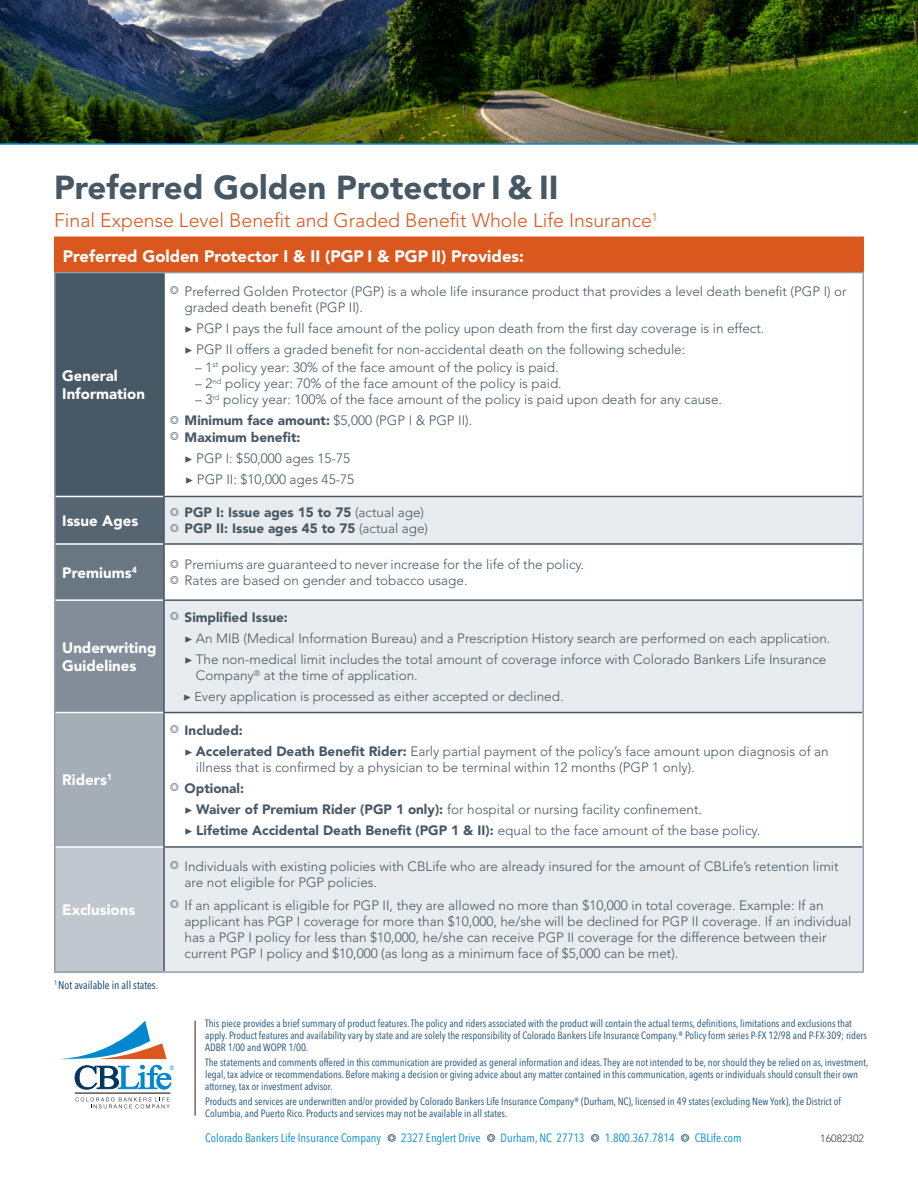
<style>
.page{position:relative;width:918px;height:1188px;background:#fff}
.page>*{position:absolute;margin:0;border:0;box-sizing:border-box;transform-origin:0 0}
.t1{font:900 33px "Avenir LT Std";color:#475865}
.t2{font:300 19.5px "Avenir LT Std";color:#da581e}
.t3{font:900 16.5px "Avenir LT Std";color:#fff}
.t4{font:900 15px/18px "Avenir LT Std";color:#fff}
.t5{font:300 13.5px/21px "Avenir LT Std";color:#475865}
.t6{font:900 13.5px/16.2px "Avenir LT Std";color:#475865}
.t7{font:condensed 12px "Avenir Next LT Pro";color:#0088ce}
.t8{font:condensed 11.25px "Avenir Next LT Pro";color:#003560}
.t9{font:condensed 10.5px/12px "Avenir Next LT Pro";color:#144b74}
.t10{font:300 10.5px "Avenir LT Std";color:#453638}
.t11{font:6.9px "Times New Roman";color:#0088ce}
.s1{font-family:"Meiryo";font-weight:400;font-size:12px}
.s2{font-family:"Minion Pro";font-weight:400}
.s3{font-weight:900}
.s4{font-weight:300}
.s5{font-size:12.75px}
.s6{font-family:"Meiryo UI";font-weight:700;font-stretch:normal;color:#003560}
</style>
<div class="page">
<div style="left:55px;top:238px;width:808px;height:35px;background:#da581e"></div>
<div style="left:55px;top:273px;width:109px;height:223px;background:#475865"></div>
<div style="left:55px;top:496px;width:109px;height:48px;background:#556571"></div>
<svg style="left:165px;top:497px;width:697px;height:474px;fill:#e9ecee"></svg>
<div style="left:55px;top:544px;width:109px;height:56px;background:#697783"></div>
<div style="left:55px;top:600px;width:109px;height:113px;background:#828d99"></div>
<div style="left:55px;top:713px;width:109px;height:134px;background:#a5adb6"></div>
<div style="left:55px;top:847px;width:109px;height:125px;background:#c1c7cf"></div>
<hr style="left:54px;top:240px;width:2px;height:32px;background:#da581e">
<hr style="left:54px;top:237px;width:110px;height:3px;background:#da581e">
<hr style="left:164px;top:237px;width:700px;height:3px;background:#da581e">
<hr style="left:862px;top:240px;width:2px;height:32px;background:#da581e">
<hr style="left:56px;top:496px;width:107px;height:1px;background:#fff">
<hr style="left:56px;top:543px;width:107px;height:2px;background:#fff">
<hr style="left:56px;top:599px;width:107px;height:2px;background:#fff">
<hr style="left:56px;top:712px;width:107px;height:1px;background:#fff">
<hr style="left:56px;top:846px;width:107px;height:2px;background:#fff">
<hr style="left:163px;top:273px;width:2px;height:223px;background:#475865">
<hr style="left:163px;top:496px;width:700px;height:1px;background:#475865">
<hr style="left:163px;top:497px;width:2px;height:46px;background:#475865">
<hr style="left:163px;top:543px;width:700px;height:2px;background:#475865">
<hr style="left:163px;top:545px;width:2px;height:54px;background:#475865">
<hr style="left:163px;top:599px;width:700px;height:2px;background:#475865">
<hr style="left:163px;top:601px;width:2px;height:111px;background:#475865">
<hr style="left:163px;top:712px;width:700px;height:1px;background:#475865">
<hr style="left:163px;top:713px;width:2px;height:133px;background:#475865">
<hr style="left:163px;top:846px;width:700px;height:2px;background:#475865">
<hr style="left:163px;top:848px;width:2px;height:123px;background:#475865">
<hr style="left:54px;top:272px;width:110px;height:1px;background:#949ca8">
<hr style="left:54px;top:273px;width:2px;height:223px;background:#949ca8">
<hr style="left:164px;top:272px;width:700px;height:1px;background:#949ca8">
<hr style="left:862px;top:273px;width:2px;height:223px;background:#949ca8">
<hr style="left:54px;top:496px;width:2px;height:48px;background:#949ca8">
<hr style="left:862px;top:496px;width:2px;height:48px;background:#949ca8">
<hr style="left:54px;top:544px;width:2px;height:56px;background:#949ca8">
<hr style="left:862px;top:544px;width:2px;height:56px;background:#949ca8">
<hr style="left:54px;top:600px;width:2px;height:113px;background:#949ca8">
<hr style="left:862px;top:600px;width:2px;height:113px;background:#949ca8">
<hr style="left:54px;top:713px;width:2px;height:134px;background:#949ca8">
<hr style="left:862px;top:713px;width:2px;height:134px;background:#949ca8">
<hr style="left:54px;top:847px;width:2px;height:124px;background:#949ca8">
<hr style="left:862px;top:847px;width:2px;height:124px;background:#949ca8">
<hr style="left:54px;top:971px;width:110px;height:2px;background:#949ca8">
<hr style="left:164px;top:971px;width:700px;height:2px;background:#949ca8">
<img style="left:0;top:0;width:918px;height:145px">
<hr style="left:194px;top:1021px;width:2px;height:95px;background:#756869">
<svg style="left:75px;top:1097px;width:95px;height:11px"></svg>
<svg style="left:61px;top:1021px;width:110px;height:68px"></svg>
<hr style="left:75px;top:1093px;width:95px;height:1px;background:#000">
<h1 class="t1" style="left:54px;top:167px;width:506px">Preferred Golden Protector I &amp; II</h1>
<h2 class="t2" style="left:54px;top:209px;width:605px">Final Expense Level Benefit and Graded Benefit Whole Life Insurance<sup>1</sup></h2>
<p class="t3" style="left:63px;top:246px;width:463px">Preferred Golden Protector I &amp; II (PGP I &amp; PGP II) Provides:</p>
<p class="t4" style="left:62px;top:367px;width:84px">General<br>Information</p>
<p class="t5" style="left:185px;top:283px;width:664px;line-height:16.2px;text-indent:-16px"><span class="s1">◎</span> Preferred Golden Protector (PGP) is a whole life insurance product that provides a level death benefit (PGP I) or graded death benefit (PGP II).</p>
<p class="t5" style="left:185px;top:318px;width:581px"><span class="s2">▶</span> PGP I pays the full face amount of the policy upon death from the first day coverage is in effect. <span class="s2">▶</span> PGP II offers a graded benefit for non-accidental death on the following schedule:</p>
<p class="t5" style="left:195px;top:357px;width:365px">– 1<sup>st</sup> policy year: 30% of the face amount of the policy is paid.</p>
<p class="t5" style="left:195px;top:373px;width:368px">– 2<sup>nd</sup> policy year: 70% of the face amount of the policy is paid.</p>
<p class="t5" style="left:169px;top:389px;width:555px;text-indent:27px">– 3<sup>rd</sup> policy year: 100% of the face amount of the policy is paid upon death for any cause. <span class="s1">◎</span> <span class="s3">Minimum face amount:</span> $5,000 (PGP I &amp; PGP II).</p>
<p class="t5" style="left:185px;top:426px;width:171px;text-indent:-16px"><span class="s1">◎</span> <span class="s3">Maximum benefit:<br></span><span class="s2">▶</span> PGP I: $50,000 ages 15-75 <span class="s2">▶</span> PGP II: $10,000 ages 45-75</p>
<p class="t4" style="left:62px;top:512px;width:78px">Issue Ages</p>
<p class="t6" style="left:169px;top:504px;width:261px"><span class="s1">◎</span> PGP I: Issue ages 15 to 75 <span class="s4">(actual age) </span><span class="s1">◎</span> PGP II: Issue ages 45 to 75 <span class="s4">(actual age)</span></p>
<p class="t4" style="left:62px;top:563px;width:76px">Premiums<sup>4</sup></p>
<p class="t5" style="left:169px;top:556px;width:417px;line-height:16.2px"><span class="s1">◎</span> Premiums are guaranteed to never increase for the life of the policy. <span class="s1">◎</span> Rates are based on gender and tobacco usage.</p>
<p class="t4" style="left:62px;top:639px;width:96px">Underwriting<br>Guidelines</p>
<p class="t4" style="left:62px;top:771px;width:51px">Riders<sup>1</sup></p>
<p class="t4" style="left:62px;top:901px;width:75px">Exclusions</p>
<p class="t8" style="left:54px;top:978px;width:106px"><sup>1</sup> Not available in all states.</p>
<p class="t5" style="left:185px;top:607px;width:647px;text-indent:-16px"><span class="s1">◎</span> <span class="s3">Simplified Issue:<br></span><span class="s2">▶</span> An MIB (Medical Information Bureau) and a Prescription History search are performed on each application. <span class="s2">▶</span> The non-medical limit includes the total amount of coverage inforce with Colorado Bankers Life Insurance</p>
<p class="t5" style="left:183px;top:665px;width:382px;text-indent:13px">Company<sup>®</sup> at the time of application.<br><span class="s2">▶</span> <span class="s5">E</span>very application is processed as either accepted or declined.</p>
<p class="t5" style="left:185px;top:720px;width:646px;text-indent:-16px"><span class="s1">◎</span> <span class="s3">Included:<br></span><span class="s2">▶</span> <span class="s3">Accelerated Death Benefit Rider:</span> Early partial payment of the policy’s face amount upon diagnosis of an</p>
<p class="t5" style="left:169px;top:757px;width:528px;text-indent:27px">illness that is confirmed by a physician to be terminal within 12 months (PGP 1 only). <span class="s1">◎</span> <span class="s3">Optional:</span></p>
<p class="t5" style="left:185px;top:799px;width:577px"><span class="s2">▶</span> <span class="s3">Waiver of Premium Rider (PGP 1 only):</span> for hospital or nursing facility confinement.<br><span class="s2">▶</span> <span class="s3">Lifetime Accidental Death Benefit (PGP 1 &amp; II):</span> equal to the face amount of the base policy.</p>
<p class="t5" style="left:185px;top:858px;width:656px;line-height:16.2px;text-indent:-16px"><span class="s1">◎</span> Individuals with existing policies with CBLife who are already insured for the amount of CBLife’s retention limit are not eligible for PGP policies.</p>
<p class="t5" style="left:185px;top:897px;width:668px;line-height:16.2px;text-indent:-16px"><span class="s1">◎</span> If an applicant is eligible for PGP II, they are allowed no more than $10,000 in total coverage. Example: If an applicant has PGP I coverage for more than $10,000, he/she will be declined for PGP II coverage. If an individual has a PGP I policy for less than $10,000, he/she can receive PGP II coverage for the difference between their current PGP I policy and $10,000 (as long as a minimum face of $5,000 can be met).</p>
<p class="t11" style="left:169px;top:1063px;width:7px">®</p>
<p class="t9" style="left:205px;top:1017px;width:663px">This piece provides a brief summary of product features. The policy and riders associated with the product will contain the actual terms, definitions, limitations and exclusions that apply. Product features and availability vary by state and are solely the responsibility of Colorado Bankers Life Insurance Company.® Policy form series P-FX 12/98 and P-FX-309; riders<br>ADBR 1/00 and WOPR 1/00.</p>
<p class="t9" style="left:205px;top:1056px;width:665px">The statements and comments offered in this communication are provided as general information and ideas. They are not intended to be, nor should they be relied on as, investment, legal, tax advice or recommendations. Before making a decision or giving advice about any matter contained in this communication, agents or individuals should consult their own attorney, tax or investment advisor.</p>
<p class="t9" style="left:205px;top:1095px;width:637px">Products and services are underwritten and/or provided by Colorado Bankers Life Insurance Company® (Durham, NC), licensed in 49 states (excluding New York), the District of<br>Columbia, and Puerto Rico. Products and services may not be available in all states.</p>
<p class="t10" style="left:820px;top:1132px;width:45px">16082302</p>
<p class="t7" style="left:205px;top:1130px;width:538px">Colorado Bankers Life Insurance Company <span class="s6">◎</span> 2327 Englert Drive <span class="s6">◎</span> Durham, NC 27713 <span class="s6">◎</span> 1.800.367.7814 <span class="s6">◎</span> CBLife.com</p>
</div>
